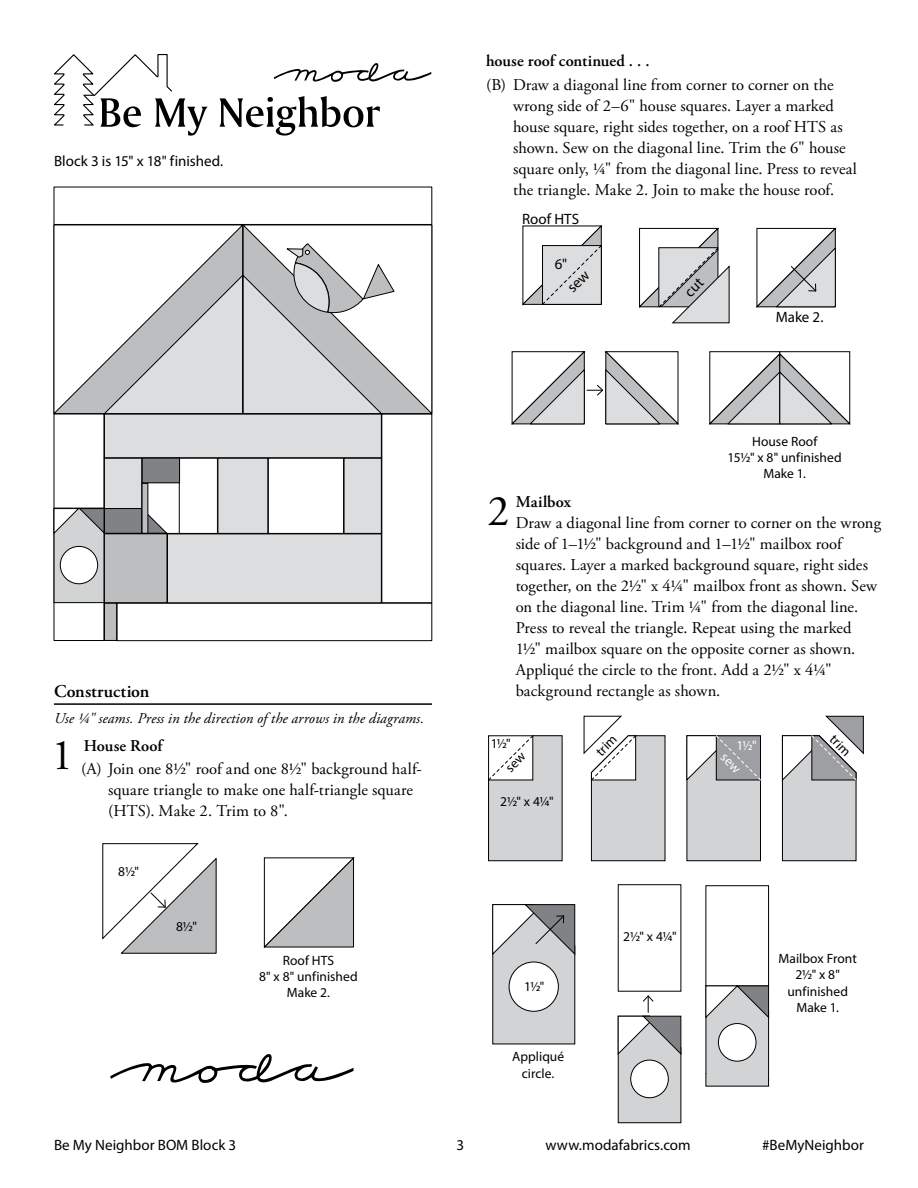
<style>
.page{position:relative;width:918px;height:1188px;background:#fff}
.page>*{position:absolute;margin:0;border:0;box-sizing:border-box;transform-origin:0 0}
.t1{font:43.65px "Adobe Garamond Pro";color:#000}
.t2{font:600 18px "Adobe Garamond Pro";letter-spacing:.005em;color:#000}
.t3{font:16.5px/21px "Adobe Garamond Pro";letter-spacing:.005em;color:#000}
.t4{font:600 16.5px "Adobe Garamond Pro";color:#000}
.t5{font:15px "Myriad Pro";color:#000}
.t6{font:italic 15px "Adobe Garamond Pro";letter-spacing:.01em;color:#000}
.t7{font:13.5px/16.2px "Myriad Pro";color:#000;text-align:center}
.t8{font:13.5px "Myriad Pro";color:#fff}
</style>
<div class="page">
<svg style="left:54px;top:54px;width:377px;height:82px"></svg>
<hr style="left:54px;top:703px;width:378px;height:2px;background:#000">
<svg style="left:110px;top:1054px;width:244px;height:29px"></svg>
<svg style="left:264px;top:857px;width:90px;height:91px"></svg>
<svg style="left:709px;top:351px;width:141px;height:74px"></svg>
<div style="left:489px;top:736px;width:73px;height:125px;background:#d1d3d4"></div>
<div style="left:488px;top:736px;width:74px;height:125px;border:1px solid #000"></div>
<div style="left:687px;top:736px;width:74px;height:125px;background:#d1d3d4"></div>
<div style="left:687px;top:736px;width:74px;height:125px;border:1px solid #000"></div>
<div style="left:706px;top:886px;width:63px;height:100px;border:1px solid #000"></div>
<svg style="left:705px;top:986px;width:64px;height:101px;background:#bdbfc0"></svg>
<div style="left:718px;top:1024px;width:38px;height:37px;background:#fff;border-radius:50%"></div>
<div style="left:718px;top:1023px;width:38px;height:38px;border:1px solid #000;border-radius:50%"></div>
<svg style="left:782px;top:716px;width:82px;height:145px"></svg>
<svg style="left:584px;top:716px;width:81px;height:145px"></svg>
<div style="left:104px;top:414px;width:277px;height:44px;background:#dcddde"></div>
<div style="left:104px;top:414px;width:278px;height:44px;border:1px solid #000"></div>
<div style="left:218px;top:458px;width:50px;height:75px;background:#dcddde"></div>
<div style="left:218px;top:458px;width:50px;height:76px;border:1px solid #000"></div>
<div style="left:344px;top:458px;width:37px;height:75px;background:#dcddde"></div>
<div style="left:344px;top:458px;width:38px;height:76px;border:1px solid #000"></div>
<div style="left:54px;top:508px;width:50px;height:133px;border:1px solid #000"></div>
<div style="left:268px;top:458px;width:76px;height:76px;border:1px solid #000"></div>
<svg style="left:117px;top:603px;width:315px;height:38px"></svg>
<div style="left:142px;top:458px;width:76px;height:76px;border:1px solid #000"></div>
<div style="left:104px;top:458px;width:38px;height:75px;background:#dcddde"></div>
<div style="left:104px;top:458px;width:38px;height:76px;border:1px solid #000"></div>
<div style="left:167px;top:534px;width:214px;height:69px;background:#dcddde"></div>
<div style="left:104px;top:603px;width:13px;height:37px;background:#bcbec0"></div>
<div style="left:104px;top:603px;width:13px;height:38px;border:1px solid #000"></div>
<div style="left:105px;top:509px;width:37px;height:24px;background:#808285"></div>
<div style="left:104px;top:508px;width:38px;height:25px;border:1px solid #000"></div>
<div style="left:54px;top:509px;width:50px;height:94px;background:#d1d3d4"></div>
<svg style="left:142px;top:508px;width:25px;height:26px"></svg>
<svg style="left:54px;top:508px;width:50px;height:26px"></svg>
<div style="left:142px;top:483px;width:6px;height:50px;background:#bcbec0"></div>
<div style="left:142px;top:458px;width:38px;height:25px;background:#808285"></div>
<div style="left:142px;top:458px;width:38px;height:25px;border:1px solid #000"></div>
<div style="left:60px;top:546px;width:38px;height:38px;background:#fff;border-radius:50%"></div>
<div style="left:60px;top:546px;width:38px;height:38px;border:1px solid #000;border-radius:50%"></div>
<svg style="left:54px;top:187px;width:378px;height:228px"></svg>
<div style="left:104px;top:534px;width:63px;height:69px;background:#bcbec0"></div>
<div style="left:104px;top:534px;width:63px;height:69px;border:1px solid #000"></div>
<hr style="left:179px;top:483px;width:1px;height:50px;background:#000">
<svg style="left:102px;top:843px;width:115px;height:111px"></svg>
<svg style="left:512px;top:351px;width:167px;height:74px"></svg>
<svg style="left:756px;top:228px;width:80px;height:80px"></svg>
<svg style="left:492px;top:904px;width:83px;height:140px"></svg>
<svg style="left:618px;top:995px;width:63px;height:128px"></svg>
<svg style="left:488px;top:735px;width:46px;height:46px;background:#e3e3e3"></svg>
<svg style="left:686px;top:735px;width:75px;height:46px;background:#aeafb1"></svg>
<svg style="left:639px;top:228px;width:91px;height:95px"></svg>
<svg style="left:522px;top:225px;width:80px;height:80px"></svg>
<p class="t5" style="left:54px;top:151px;width:171px">Block 3 is 15" x 18" finished.</p>
<p class="t2" style="left:54px;top:681px;width:97px">Construction</p>
<p class="t6" style="left:54px;top:709px;width:372px">Use ¼" seams. Press in the direction of the arrows in the diagrams.</p>
<h1 class="t1" style="left:52px;top:729px;width:23px">1</h1>
<p class="t4" style="left:84px;top:737px;width:80px">House Roof</p>
<p class="t3" style="left:108px;top:759px;width:315px;text-indent:-27px">(A) Join one 81/2" roof and one 81/2" background half&shy;square triangle to make one half-triangle square (HTS). Make 2. Trim to 8".</p>
<p class="t7" style="left:118px;top:863px;width:22px">81/2"</p>
<p class="t7" style="left:176px;top:919px;width:22px">81/2"</p>
<p class="t4" style="left:486px;top:51px;width:165px">house roof continued . . .</p>
<p class="t3" style="left:513px;top:75px;width:346px;text-indent:-27px">(B) Draw a diagonal line from corner to corner on the wrong side of 2–6" house squares. Layer a marked house square, right sides together, on a roof HTS as shown. Sew on the diagonal line. Trim the 6" house square only, 1/4" from the diagonal line. Press to reveal the triangle. Make 2. Join to make the house roof.</p>
<p class="t5" style="left:522px;top:209px;width:59px">Roof HTS</p>
<p class="t5" style="left:555px;top:255px;width:14px">6"</p>
<p class="t5" style="left:776px;top:308px;width:49px">Make 2.</p>
<p class="t7" style="left:728px;top:433px;width:116px">House Roof<br>151/2" x 8" unfinished<br>Make 1.</p>
<h1 class="t1" style="left:488px;top:485px;width:23px">2</h1>
<p class="t4" style="left:516px;top:492px;width:57px">Mailbox</p>
<p class="t3" style="left:516px;top:512px;width:367px">Draw a diagonal line from corner to corner on the wrong side of 1–11/2" background and 1–11/2" mailbox roof squares. Layer a marked background square, right sides together, on the 21/2" x 41/4" mailbox front as shown. Sew on the diagonal line. Trim 1/4" from the diagonal line.<br>Press to reveal the triangle. Repeat using the marked 11/2" mailbox square on the opposite corner as shown.<br>Appliqué the circle to the front. Add a 21/2" x 41/4" background rectangle as shown.</p>
<p class="t7" style="left:491px;top:735px;width:22px">11/2"</p>
<p class="t7" style="left:592px;top:748px;width:25px;rotate:-45deg">trim</p>
<p class="t7" style="left:838px;top:731px;width:25px;rotate:45deg">trim</p>
<p class="t8" style="left:736px;top:737px;width:22px">11/2"</p>
<p class="t7" style="left:500px;top:793px;width:55px">21/2" x 41/4"</p>
<p class="t7" style="left:623px;top:929px;width:55px">21/2" x 41/4"</p>
<p class="t7" style="left:259px;top:952px;width:100px">Roof HTS<br>8" x 8" unfinished<br>Make 2.</p>
<p class="t7" style="left:779px;top:950px;width:80px">Mailbox Front<br>21/2" x 8" unfinished<br>Make 1.</p>
<p class="t7" style="left:524px;top:978px;width:22px">11/2"</p>
<p class="t7" style="left:512px;top:1049px;width:54px">Appliqué circle.</p>
<p class="t5" style="left:54px;top:1135px;width:184px">Be My Neighbor BOM Block 3</p>
<p class="t5" style="left:456px;top:1135px;width:9px">3</p>
<p class="t5" style="left:545px;top:1135px;width:147px">www.modafabrics.com</p>
<p class="t5" style="left:762px;top:1135px;width:103px">#BeMyNeighbor</p>
</div>
